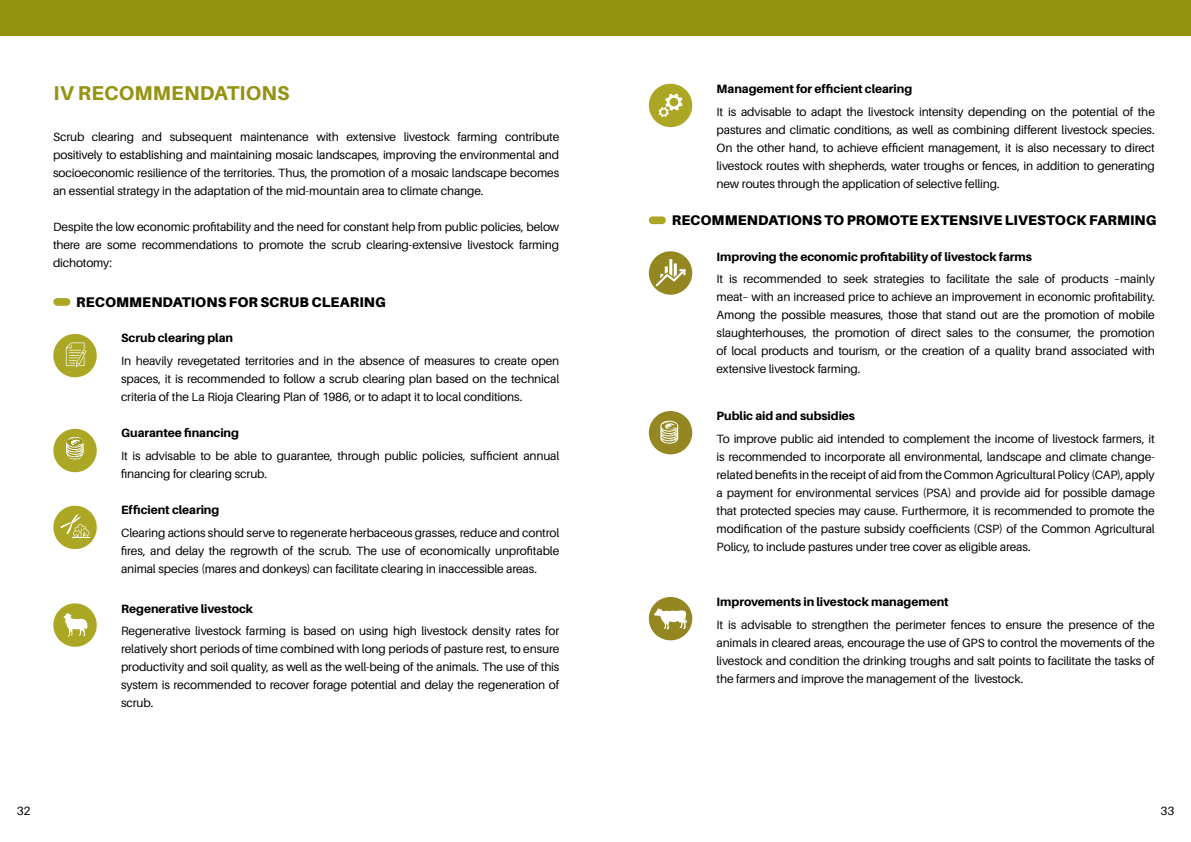
<style>
.page{position:relative;width:1191px;height:842px;background:#fff}
.page>*{position:absolute;margin:0;border:0;box-sizing:border-box;transform-origin:0 0}
.Subtítol{font:800 20px "Aileron";letter-spacing:.01em;color:#969211}
.Text_-_12{font:900 14px "Aileron";letter-spacing:.005em;color:#000}
.Text_-_12-2{font:12px/18px "Aileron";letter-spacing:-.015em;color:#000;text-align:justify}
.Text_-_12-3{font:800 12px "Aileron";letter-spacing:-.005em;color:#000}
</style>
<div class="page">
<div style="left:0;top:0;width:1191px;height:36px;background:#969211"></div>
<svg style="left:53px;top:334px;width:44px;height:43px"></svg>
<svg style="left:53px;top:429px;width:44px;height:43px"></svg>
<svg style="left:53px;top:506px;width:44px;height:43px"></svg>
<svg style="left:53px;top:603px;width:44px;height:44px"></svg>
<svg style="left:649px;top:251px;width:43px;height:44px"></svg>
<svg style="left:649px;top:411px;width:43px;height:43px"></svg>
<svg style="left:649px;top:597px;width:43px;height:43px"></svg>
<svg style="left:649px;top:84px;width:43px;height:43px"></svg>
<div style="left:53px;top:298px;width:17px;height:8px;background:#aba624;border-radius:4px"></div>
<div style="left:649px;top:216px;width:17px;height:8px;background:#aba624;border-radius:4px"></div>
<p class="Subtítol" style="left:53px;top:81px;width:238px">IV RECOMMENDATIONS</p>
<p class="Text_-_12-2" style="left:53px;top:128px;width:508px">Scrub clearing and subsequent maintenance with extensive livestock farming contribute positively to establishing and maintaining mosaic landscapes, improving the environmental and socioeconomic resilience of the territories. Thus, the promotion of a mosaic landscape becomes an essential strategy in the adaptation of the mid-mountain area to climate change.</p>
<p class="Text_-_12-2" style="left:53px;top:218px;width:508px">Despite the low economic profitability and the need for constant help from public policies, below there are some recommendations to promote the scrub clearing-extensive livestock farming dichotomy:</p>
<p class="Text_-_12" style="left:76px;top:294px;width:311px">RECOMMENDATIONS FOR SCRUB CLEARING</p>
<p class="Text_-_12-3" style="left:121px;top:331px;width:114px">Scrub clearing plan</p>
<p class="Text_-_12-2" style="left:121px;top:352px;width:440px">In heavily revegetated territories and in the absence of measures to create open spaces, it is recommended to follow a scrub clearing plan based on the technical criteria of the La Rioja Clearing Plan of 1986, or to adapt it to local conditions.</p>
<p class="Text_-_12-3" style="left:121px;top:426px;width:119px">Guarantee financing</p>
<p class="Text_-_12-2" style="left:121px;top:447px;width:440px">It is advisable to be able to guarantee, through public policies, sufficient annual financing for clearing scrub.</p>
<p class="Text_-_12-3" style="left:121px;top:503px;width:100px">Efficient clearing</p>
<p class="Text_-_12-2" style="left:121px;top:524px;width:440px">Clearing actions should serve to regenerate herbaceous grasses, reduce and control fires, and delay the regrowth of the scrub. The use of economically unprofitable animal species (mares and donkeys) can facilitate clearing in inaccessible areas.</p>
<p class="Text_-_12-3" style="left:121px;top:602px;width:134px">Regenerative livestock</p>
<p class="Text_-_12-2" style="left:121px;top:622px;width:440px">Regenerative livestock farming is based on using high livestock density rates for relatively short periods of time combined with long periods of pasture rest, to ensure productivity and soil quality, as well as the well-being of the animals. The use of this system is recommended to recover forage potential and delay the regeneration of scrub.</p>
<p class="Text_-_12-3" style="left:716px;top:82px;width:197px">Management for efficient clearing</p>
<p class="Text_-_12-2" style="left:716px;top:103px;width:440px">It is advisable to adapt the livestock intensity depending on the potential of the pastures and climatic conditions, as well as combining different livestock species.<br>On the other hand, to achieve efficient management, it is also necessary to direct livestock routes with shepherds, water troughs or fences, in addition to generating new routes through the application of selective felling.</p>
<p class="Text_-_12" style="left:671px;top:212px;width:486px">RECOMMENDATIONS TO PROMOTE EXTENSIVE LIVESTOCK FARMING</p>
<p class="Text_-_12-3" style="left:716px;top:250px;width:317px">Improving the economic profitability of livestock farms</p>
<p class="Text_-_12-2" style="left:716px;top:270px;width:440px">It is recommended to seek strategies to facilitate the sale of products –mainly meat– with an increased price to achieve an improvement in economic profitability.<br>Among the possible measures, those that stand out are the promotion of mobile slaughterhouses, the promotion of direct sales to the consumer, the promotion of local products and tourism, or the creation of a quality brand associated with extensive livestock farming.</p>
<p class="Text_-_12-3" style="left:716px;top:409px;width:140px">Public aid and subsidies</p>
<p class="Text_-_12-2" style="left:716px;top:430px;width:440px">To improve public aid intended to complement the income of livestock farmers, it is recommended to incorporate all environmental, landscape and climate change&shy;related benefits in the receipt of aid from the Common Agricultural Policy (CAP), apply a payment for environmental services (PSA) and provide aid for possible damage that protected species may cause. Furthermore, it is recommended to promote the modification of the pasture subsidy coefficients (CSP) of the Common Agricultural Policy, to include pastures under tree cover as eligible areas.</p>
<p class="Text_-_12-3" style="left:716px;top:595px;width:234px">Improvements in livestock management</p>
<p class="Text_-_12-2" style="left:716px;top:616px;width:440px">It is advisable to strengthen the perimeter fences to ensure the presence of the animals in cleared areas, encourage the use of GPS to control the movements of the livestock and condition the drinking troughs and salt points to facilitate the tasks of the farmers and improve the management of the livestock.</p>
<p class="Text_-_12-2" style="left:17px;top:802px;width:15px">32</p>
<p class="Text_-_12-2" style="left:1160px;top:802px;width:15px">33</p>
</div>
